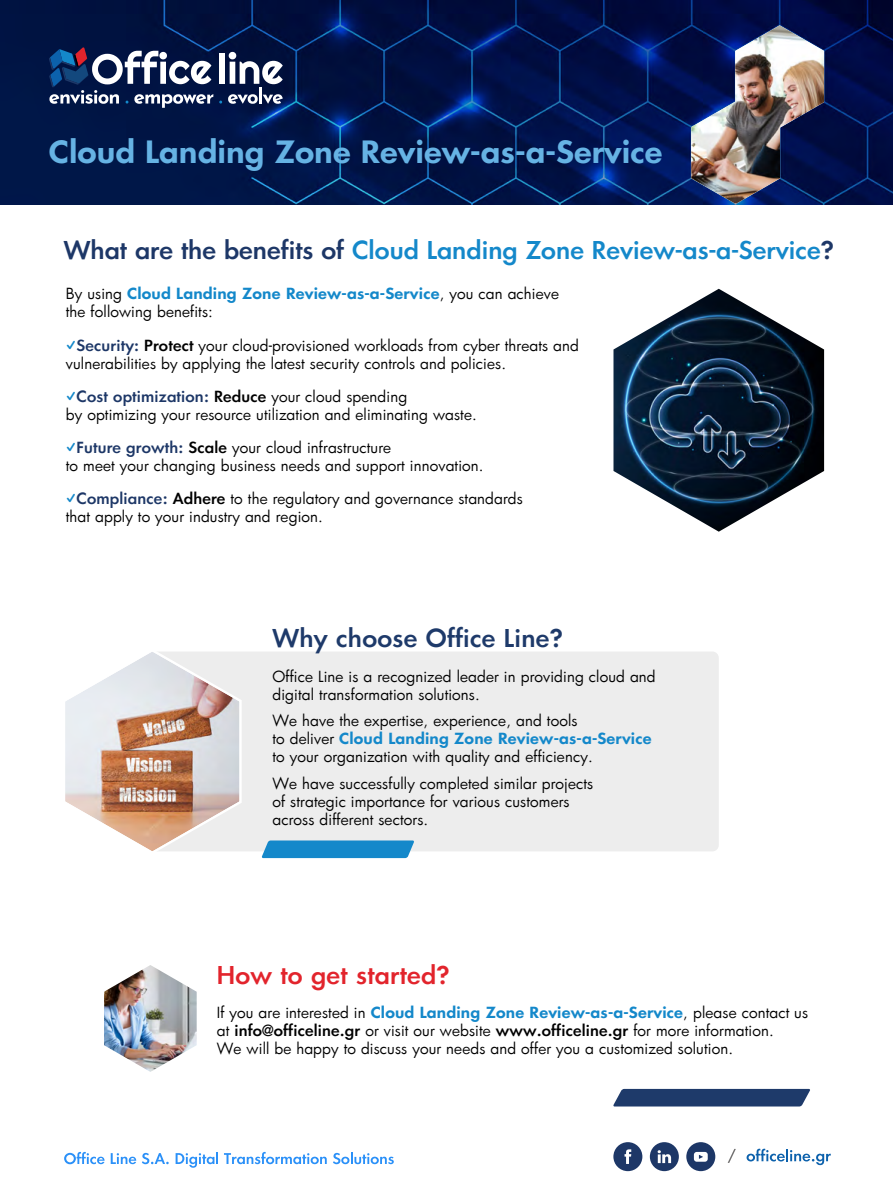
<style>
.page{position:relative;width:893px;height:1191px;background:#fff}
.page>*{position:absolute;margin:0;border:0;box-sizing:border-box;transform-origin:0 0}
.t1{font:600 30px "PF Futura Neu";color:#66b3e4}
.t2{font:500 24px "PF Futura Neu";color:#1488ca}
.t3{font:500 24px "PF Futura Neu";letter-spacing:.01em;color:#1e3a6a}
.t4{font:500 24px "PF Futura Neu";letter-spacing:.01em;color:#e2242c}
.t5{font:15px/18px "PF Futura Neu";letter-spacing:.01em;color:#000}
.s1{color:#1d3767}
.s2{font-weight:600;color:#1488ca}
.s3{font-family:"Entypo";font-size:24px;color:#1488ca}
.s4{font-weight:500;color:#1d3767}
.s5{font-weight:500}
</style>
<div class="page">
<div style="left:151px;top:651px;width:568px;height:200px;background:#ededed;border-radius:6px"></div>
<svg style="left:64px;top:1151px;width:330px;height:17px"></svg>
<img style="left:0;top:0;width:893px;height:204px">
<img style="left:691px;top:25px;width:133px;height:178px">
<img style="left:613px;top:289px;width:211px;height:242px">
<svg style="left:65px;top:651px;width:177px;height:200px"></svg>
<img style="left:104px;top:965px;width:93px;height:106px">
<div style="left:613px;top:1089px;width:197px;height:17px;background:#1e3a6a"></div>
<svg style="left:262px;top:840px;width:152px;height:18px;background:#228ecc"></svg>
<div style="left:220px;top:53px;width:5px;height:31px;background:#fff"></div>
<svg style="left:229px;top:52px;width:54px;height:32px"></svg>
<svg style="left:49px;top:47px;width:164px;height:61px"></svg>
<hr style="left:259px;top:88px;width:3px;height:16px;background:#fff">
<svg style="left:228px;top:94px;width:55px;height:10px"></svg>
<svg style="left:728px;top:1148px;width:8px;height:15px"></svg>
<svg style="left:747px;top:1148px;width:84px;height:17px"></svg>
<div style="left:650px;top:1142px;width:29px;height:29px;background:#1d3767;border-radius:50%"></div>
<svg style="left:658px;top:1150px;width:13px;height:13px"></svg>
<div style="left:686px;top:1142px;width:29px;height:29px;background:#1d3767;border-radius:50%"></div>
<svg style="left:694px;top:1151px;width:14px;height:10px"></svg>
<div style="left:613px;top:1142px;width:29px;height:29px;background:#1d3767;border-radius:50%"></div>
<svg style="left:624px;top:1149px;width:7px;height:15px"></svg>
<p class="t1" style="left:49px;top:131px;width:615px">Cloud Landing Zone Review-as-a-Service</p>
<p class="t2" style="left:64px;top:234px;width:771px"><span class="s1">What are the benefits of</span> Cloud Landing Zone Review-as-a-Service<span class="s1">?</span></p>
<p class="t5" style="left:66px;top:285px;width:495px">By using <span class="s2">Cloud Landing Zone Review-as-a-Service</span>, you can achieve the following benefits:</p>
<p class="t5" style="left:66px;top:336px;width:515px"><span class="s3">W</span><span class="s4">Security:</span> <span class="s5">Protect</span> your cloud-provisioned workloads from cyber threats and vulnerabilities by applying the latest security controls and policies.</p>
<p class="t5" style="left:66px;top:387px;width:412px"><span class="s3">W</span><span class="s4">Cost optimization:</span> <span class="s5">Reduce</span> your cloud spending<br>by optimizing your resource utilization and eliminating waste.</p>
<p class="t5" style="left:66px;top:438px;width:419px"><span class="s3">W</span><span class="s4">Future growth:</span> <span class="s5">Scale</span> your cloud infrastructure<br>to meet your changing business needs and support innovation.</p>
<p class="t5" style="left:66px;top:489px;width:458px"><span class="s3">W</span><span class="s4">Compliance:</span> <span class="s5">Adhere</span> to the regulatory and governance standards that apply to your industry and region.</p>
<p class="t3" style="left:272px;top:622px;width:292px">Why choose Office Line?</p>
<p class="t5" style="left:272px;top:667px;width:385px">Office Line is a recognized leader in providing cloud and digital transformation solutions.</p>
<p class="t5" style="left:272px;top:711px;width:381px">We have the expertise, experience, and tools<br>to deliver <span class="s2">Cloud Landing Zone Review-as-a-Service </span>to your organization with quality and efficiency.</p>
<p class="t5" style="left:272px;top:774px;width:322px">We have successfully completed similar projects of strategic importance for various customers across different sectors.</p>
<p class="t4" style="left:217px;top:959px;width:234px">How to get started?</p>
<p class="t5" style="left:217px;top:1003px;width:593px">If you are interested in <span class="s2">Cloud Landing Zone Review-as-a-Service</span>, please contact us at <span class="s5">info@officeline.gr</span> or visit our website <span class="s5">www.officeline.gr</span> for more information.<br>We will be happy to discuss your needs and offer you a customized solution.</p>
</div>
